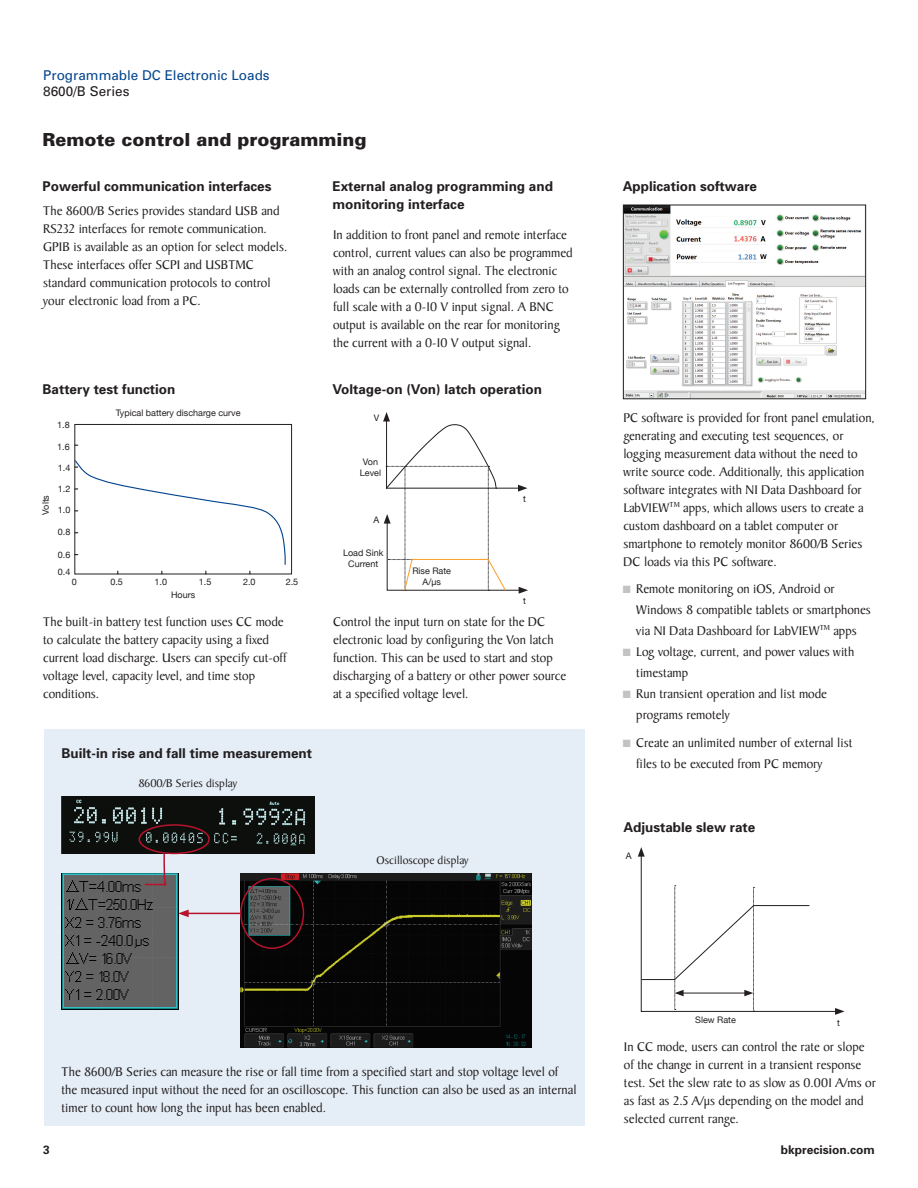
<style>
.page{position:relative;width:918px;height:1188px;background:#fff}
.page>*{position:absolute;margin:0;border:0;box-sizing:border-box;transform-origin:0 0}
.t1{font:900 18px "Univers";color:#231f20}
.t2{font:13.5px/18px "Baker Signet";color:#231f20}
.t3{font:700 13.5px/18px "Univers";color:#231f20}
.t4{font:13.5px "Univers";color:#02448d}
.t5{font:13.5px "Univers";color:#231f20}
.t6{font:12px "Baker Signet";color:#231f20}
.t7{font:700 12px "Univers";color:#231f20}
.t8{font:9px/10.8px "Helvetica Neue";color:#231f20;text-align:center}
.s1{color:#c4c3c3}
</style>
<div class="page">
<img style="left:625px;top:207px;width:239px;height:190px">
<div style="left:623px;top:205px;width:243px;height:194px;border:1px solid #231f20"></div>
<div style="left:44px;top:729px;width:540px;height:397px;background:#e5eef7"></div>
<img style="left:62px;top:796px;width:252px;height:57px">
<img style="left:62px;top:873px;width:116px;height:137px">
<img style="left:241px;top:873px;width:290px;height:174px">
<div style="left:240px;top:878px;width:64px;height:71px;border:2px solid #b7132d;border-radius:50%"></div>
<hr style="left:186px;top:913px;width:54px;height:1px;background:#b7132d">
<svg style="left:178px;top:910px;width:11px;height:7px"></svg>
<div style="left:139px;top:824px;width:71px;height:30px;border:2px solid #b7132d;border-radius:50%"></div>
<svg style="left:143px;top:852px;width:24px;height:34px"></svg>
<div style="left:74px;top:424px;width:218px;height:150px;border:1px solid #231f20"></div>
<svg style="left:74px;top:459px;width:213px;height:115px"></svg>
<svg style="left:383px;top:412px;width:145px;height:182px"></svg>
<svg style="left:638px;top:847px;width:207px;height:168px"></svg>
<p class="t4" style="left:43px;top:67px;width:228px">Programmable DC Electronic Loads</p>
<p class="t5" style="left:43px;top:83px;width:88px">8600/B Series</p>
<h1 class="t1" style="left:43px;top:128px;width:325px">Remote control and programming</h1>
<p class="t3" style="left:43px;top:177px;width:230px">Powerful communication interfaces</p>
<p class="t2" style="left:43px;top:202px;width:246px">The 8600/B Series provides standard USB and RS232 interfaces for remote communication.<br>GPIB is available as an option for select models.<br>These interfaces offer SCPI and USBTMC standard communication protocols to control your electronic load from a PC.</p>
<p class="t3" style="left:332px;top:177px;width:222px">External analog programming and monitoring interface</p>
<p class="t2" style="left:333px;top:227px;width:241px">In addition to front panel and remote interface control, current values can also be programmed with an analog control signal. The electronic loads can be externally controlled from zero to full scale with a 0-10 V input signal. A BNC output is available on the rear for monitoring the current with a 0-10 V output signal.</p>
<p class="t3" style="left:43px;top:380px;width:134px">Battery test function</p>
<p class="t8" style="left:41px;top:515px;width:21px;rotate:-90deg">Volts</p>
<p class="t8" style="left:57px;top:420px;width:14px">1.8</p>
<p class="t8" style="left:57px;top:442px;width:14px">1.6</p>
<p class="t8" style="left:58px;top:463px;width:14px">1.4</p>
<p class="t8" style="left:58px;top:484px;width:14px">1.2</p>
<p class="t8" style="left:58px;top:505px;width:14px">1.0</p>
<p class="t8" style="left:58px;top:527px;width:14px">0.8</p>
<p class="t8" style="left:58px;top:546px;width:14px;line-height:17.4px;text-align:left">0.6<br>0.4</p>
<p class="t8" style="left:116px;top:408px;width:126px">Typical battery discharge curve</p>
<p class="t8" style="left:72px;top:577px;width:7px">0</p>
<p class="t8" style="left:110px;top:577px;width:14px">0.5</p>
<p class="t8" style="left:155px;top:577px;width:14px">1.0</p>
<p class="t8" style="left:199px;top:577px;width:14px">1.5</p>
<p class="t8" style="left:243px;top:577px;width:14px">2.0</p>
<p class="t8" style="left:286px;top:577px;width:14px">2.5</p>
<p class="t8" style="left:171px;top:590px;width:26px">Hours</p>
<p class="t2" style="left:43px;top:613px;width:245px">The built-in battery test function uses CC mode to calculate the battery capacity using a fixed current load discharge. Users can specify cut-off voltage level, capacity level, and time stop conditions.</p>
<p class="t3" style="left:62px;top:744px;width:252px">Built-in rise and fall time measurement</p>
<p class="t6" style="left:138px;top:777px;width:100px">8600/B Series display</p>
<p class="t3" style="left:332px;top:380px;width:211px">Voltage-on (Von) latch operation</p>
<p class="t8" style="left:374px;top:413px;width:7px">V</p>
<p class="t8" style="left:360px;top:457px;width:23px">Von<br>Level</p>
<p class="t8" style="left:374px;top:515px;width:7px">A</p>
<p class="t8" style="left:343px;top:548px;width:42px">Load Sink<br>Current</p>
<p class="t8" style="left:412px;top:566px;width:40px">Rise Rate<br>A/µs</p>
<p class="t8" style="left:523px;top:494px;width:4px">t</p>
<p class="t8" style="left:523px;top:596px;width:4px">t</p>
<p class="t2" style="left:333px;top:613px;width:235px">Control the input turn on state for the DC electronic load by configuring the Von latch function. This can be used to start and stop discharging of a battery or other power source at a specified voltage level.</p>
<p class="t6" style="left:377px;top:853px;width:94px">Oscilloscope display</p>
<p class="t3" style="left:623px;top:177px;width:136px">Application software</p>
<p class="t2" style="left:623px;top:409px;width:253px">PC software is provided for front panel emulation, generating and executing test sequences, or logging measurement data without the need to write source code. Additionally, this application software integrates with NI Data Dashboard for LabVIEW<sup>TM</sup> apps, which allows users to create a custom dashboard on a tablet computer or smartphone to remotely monitor 8600/B Series DC loads via this PC software.</p>
<p class="t2" style="left:636px;top:578px;width:236px;line-height:21px;text-indent:-14px"><span class="s1">■</span> Remote monitoring on iOS, Android or<br>Windows 8 compatible tablets or smartphones via NI Data Dashboard for LabVIEW<sup>TM</sup> apps</p>
<p class="t2" style="left:636px;top:641px;width:219px;line-height:21px;text-indent:-14px"><span class="s1">■</span> Log voltage, current, and power values with timestamp</p>
<p class="t2" style="left:636px;top:683px;width:192px;line-height:21px;text-indent:-14px"><span class="s1">■</span> Run transient operation and list mode programs remotely</p>
<p class="t2" style="left:636px;top:732px;width:218px;line-height:21px;text-indent:-14px"><span class="s1">■</span> Create an unlimited number of external list files to be executed from PC memory</p>
<p class="t3" style="left:623px;top:818px;width:134px">Adjustable slew rate</p>
<p class="t8" style="left:626px;top:850px;width:7px">A</p>
<p class="t2" style="left:62px;top:1064px;width:517px">The 8600/B Series can measure the rise or fall time from a specified start and stop voltage level of the measured input without the need for an oscilloscope. This function can also be used as an internal timer to count how long the input has been enabled.</p>
<p class="t8" style="left:695px;top:1015px;width:42px">Slew Rate</p>
<p class="t8" style="left:837px;top:1018px;width:4px">t</p>
<p class="t2" style="left:624px;top:1038px;width:254px">In CC mode, users can control the rate or slope of the change in current in a transient response test. Set the slew rate to as slow as 0.001 A/ms or as fast as 2.5 A/µs depending on the model and selected current range.</p>
<p class="t7" style="left:43px;top:1143px;width:8px">3</p>
<p class="t7" style="left:781px;top:1143px;width:96px">bkprecision.com</p>
</div>
